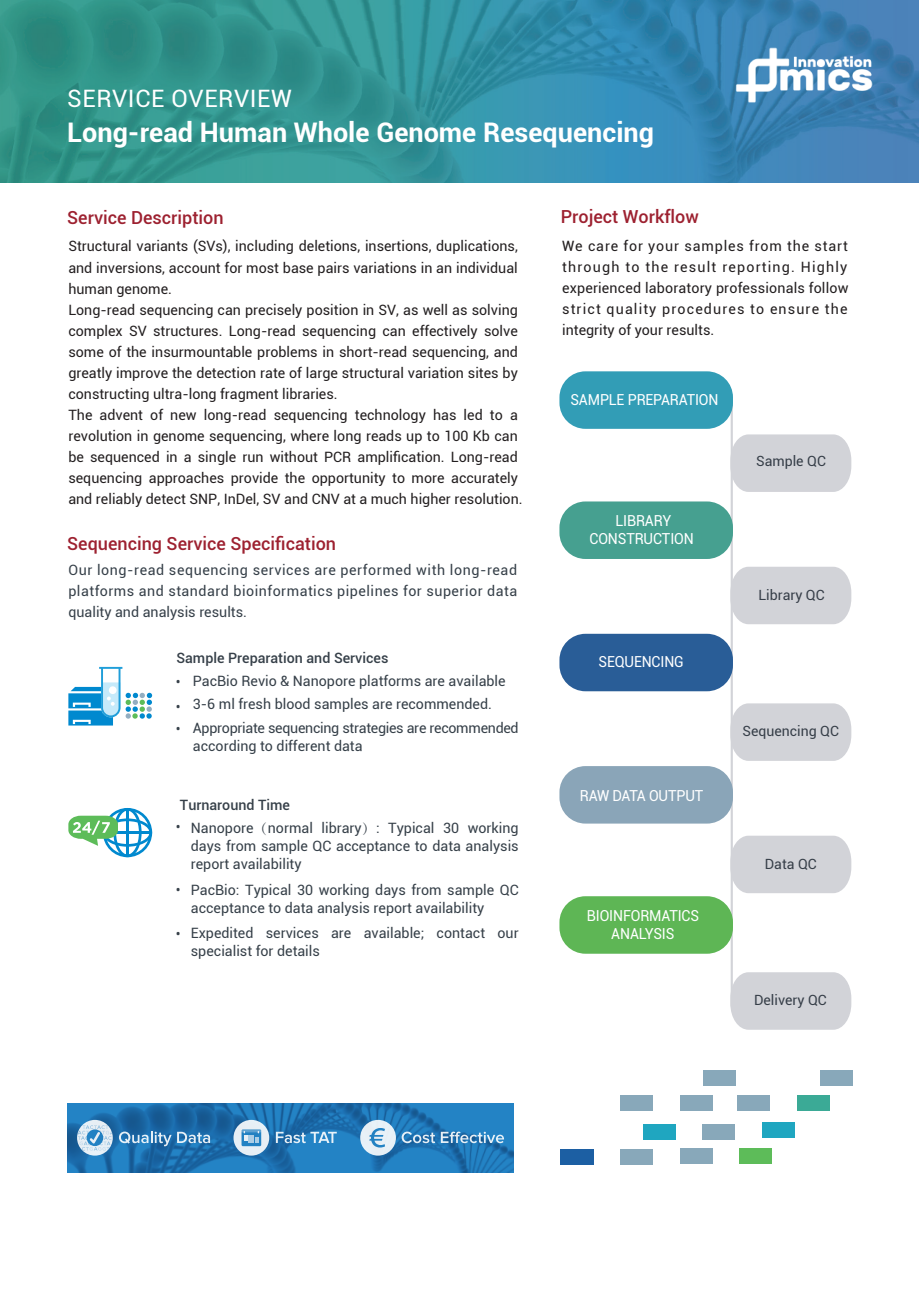
<style>
.page{position:relative;width:919px;height:1289px;background:#fff}
.page>*{position:absolute;margin:0;border:0;box-sizing:border-box;transform-origin:0 0}
.t1{font:700 27px "Roboto";color:#fff}
.t2{font:24px "Roboto";letter-spacing:.025em;color:#fff}
.t3{font:500 18px "Roboto";color:#9d2130}
.t4{font:15.15px/18.1px "Roboto";letter-spacing:-.01em;color:#fff;text-align:center;scale:.94 1}
.t5{font:14.25px/21px "Roboto";color:#231f20}
.t6{font:14.25px/18px "Roboto";color:#364049}
.t7{font:500 14.25px "Roboto";color:#364049}
.t8{font:14.1px "Roboto";color:#363e48}
.s1{font-family:"Adobe Song Std";font-weight:300}
</style>
<div class="page">
<img style="left:0;top:0;width:918px;height:183px">
<div style="left:620px;top:1095px;width:33px;height:16px;background:#88a8ba"></div>
<div style="left:680px;top:1095px;width:32px;height:16px;background:#88a8ba"></div>
<div style="left:703px;top:1069px;width:32px;height:16px;background:#88a8ba"></div>
<div style="left:737px;top:1095px;width:33px;height:16px;background:#88a8ba"></div>
<div style="left:796px;top:1095px;width:33px;height:16px;background:#3baa96"></div>
<div style="left:819px;top:1069px;width:33px;height:16px;background:#88a8ba"></div>
<div style="left:680px;top:1148px;width:32px;height:15px;background:#88a8ba"></div>
<div style="left:739px;top:1148px;width:33px;height:15px;background:#5dbc59"></div>
<div style="left:762px;top:1122px;width:33px;height:16px;background:#1fa6c0"></div>
<div style="left:560px;top:1149px;width:33px;height:15px;background:#1c5fa3"></div>
<div style="left:620px;top:1149px;width:32px;height:15px;background:#88a8ba"></div>
<div style="left:643px;top:1123px;width:32px;height:16px;background:#1fa6c0"></div>
<div style="left:702px;top:1123px;width:33px;height:16px;background:#88a8ba"></div>
<img style="left:67px;top:1103px;width:447px;height:69px">
<svg style="left:233px;top:1119px;width:36px;height:36px"></svg>
<svg style="left:241px;top:1129px;width:20px;height:17px"></svg>
<svg style="left:276px;top:1131px;width:61px;height:12px"></svg>
<svg style="left:360px;top:1119px;width:36px;height:36px"></svg>
<svg style="left:369px;top:1127px;width:16px;height:20px"></svg>
<svg style="left:401px;top:1131px;width:34px;height:12px"></svg>
<svg style="left:441px;top:1131px;width:63px;height:12px"></svg>
<svg style="left:119px;top:1131px;width:52px;height:15px"></svg>
<svg style="left:177px;top:1131px;width:33px;height:12px"></svg>
<svg style="left:77px;top:1119px;width:36px;height:36px"></svg>
<svg style="left:77px;top:1125px;width:36px;height:25px"></svg>
<svg style="left:68px;top:667px;width:84px;height:58px"></svg>
<svg style="left:68px;top:808px;width:84px;height:49px"></svg>
<hr style="left:730px;top:403px;width:2px;height:603px;background:#d2d3d8">
<div style="left:730px;top:434px;width:121px;height:58px;background:#d2d3d8"></div>
<svg style="left:730px;top:566px;width:121px;height:58px;background:#d4d5da"></svg>
<div style="left:730px;top:703px;width:121px;height:57px;background:#d2d3d8"></div>
<div style="left:559px;top:501px;width:174px;height:58px;background:#46a090;border-radius:26px"></div>
<svg style="left:559px;top:633px;width:174px;height:58px;background:#38689e"></svg>
<div style="left:559px;top:766px;width:174px;height:57px;background:#8aa5b8;border-radius:26px"></div>
<div style="left:559px;top:896px;width:174px;height:57px;background:#5eb655;border-radius:26px"></div>
<div style="left:559px;top:371px;width:174px;height:58px;background:#329db6;border-radius:26px"></div>
<svg style="left:730px;top:972px;width:121px;height:57px;background:#d4d5da"></svg>
<svg style="left:730px;top:835px;width:121px;height:58px;background:#d4d5da"></svg>
<img style="left:670px;top:0;width:248px;height:150px">
<h2 class="t2" style="left:67px;top:82px;width:226px">SERVICE OVERVIEW</h2>
<h1 class="t1" style="left:67px;top:113px;width:588px">Long-read Human Whole Genome Resequencing</h1>
<p class="t3" style="left:67px;top:205px;width:158px">Service Description</p>
<p class="t3" style="left:560px;top:203px;width:140px">Project Workflow</p>
<p class="t5" style="left:68px;top:235px;width:455px">Structural variants (SVs), including deletions, insertions, duplications, and inversions, account for most base pairs variations in an individual human genome.<br>Long-read sequencing can precisely position in SV, as well as solving complex SV structures. Long-read sequencing can effectively solve some of the insurmountable problems in short-read sequencing, and greatly improve the detection rate of large structural variation sites by constructing ultra-long fragment libraries.<br>The advent of new long-read sequencing technology has led to a revolution in genome sequencing, where long reads up to 100 Kb can be sequenced in a single run without PCR amplification. Long-read sequencing approaches provide the opportunity to more accurately and reliably detect SNP, InDel, SV and CNV at a much higher resolution.</p>
<p class="t3" style="left:67px;top:531px;width:270px">Sequencing Service Specification</p>
<p class="t6" style="left:68px;top:559px;width:450px;line-height:21px;text-align:justify">Our long-read sequencing services are performed with long-read platforms and standard bioinformatics pipelines for superior data quality and analysis results.</p>
<p class="t7" style="left:176px;top:647px;width:213px">Sample Preparation and Services</p>
<p class="t6" style="left:176px;top:669px;width:6px;line-height:24.2px">• •</p>
<p class="t6" style="left:193px;top:668px;width:327px;line-height:23.2px">PacBio Revio &amp; Nanopore platforms are available<br>3-6 ml fresh blood samples are recommended.<br>Appropriate sequencing strategies are recommended</p>
<p class="t6" style="left:193px;top:736px;width:171px">according to different data</p>
<p class="t6" style="left:176px;top:719px;width:6px">•</p>
<p class="t7" style="left:180px;top:795px;width:111px">Turnaround Time</p>
<p class="t6" style="left:176px;top:817px;width:6px">•</p>
<p class="t6" style="left:176px;top:880px;width:6px">•</p>
<p class="t6" style="left:176px;top:924px;width:6px">•</p>
<p class="t6" style="left:191px;top:818px;width:329px;text-align:justify">Nanopore<span class="s1">（</span>normal library<span class="s1">）</span>: Typical 30 working days from sample QC acceptance to data analysis report availability</p>
<p class="t6" style="left:191px;top:880px;width:329px">PacBio: Typical 30 working days from sample QC acceptance to data analysis report availability</p>
<p class="t6" style="left:191px;top:923px;width:329px">Expedited services are available; contact our specialist for details</p>
<p class="t5" style="left:562px;top:235px;width:288px;text-align:justify">We care for your samples from the start through to the result reporting. Highly experienced laboratory professionals follow strict quality procedures to ensure the integrity of your results.</p>
<p class="t4" style="left:570px;top:390px;width:159px">SAMPLE PREPARATION</p>
<p class="t4" style="left:589px;top:511px;width:112px">LIBRARY<br>CONSTRUCTION</p>
<p class="t4" style="left:598px;top:651px;width:92px">SEQUENCING</p>
<p class="t4" style="left:580px;top:785px;width:133px">RAW DATA OUTPUT</p>
<p class="t4" style="left:587px;top:905px;width:121px">BIOINFORMATICS<br>ANALYSIS</p>
<p class="t8" style="left:756px;top:451px;width:71px">Sample QC</p>
<p class="t8" style="left:758px;top:585px;width:68px">Library QC</p>
<p class="t8" style="left:742px;top:721px;width:98px">Sequencing QC</p>
<p class="t8" style="left:764px;top:854px;width:53px">Data QC</p>
<p class="t8" style="left:754px;top:990px;width:74px">Delivery QC</p>
</div>
